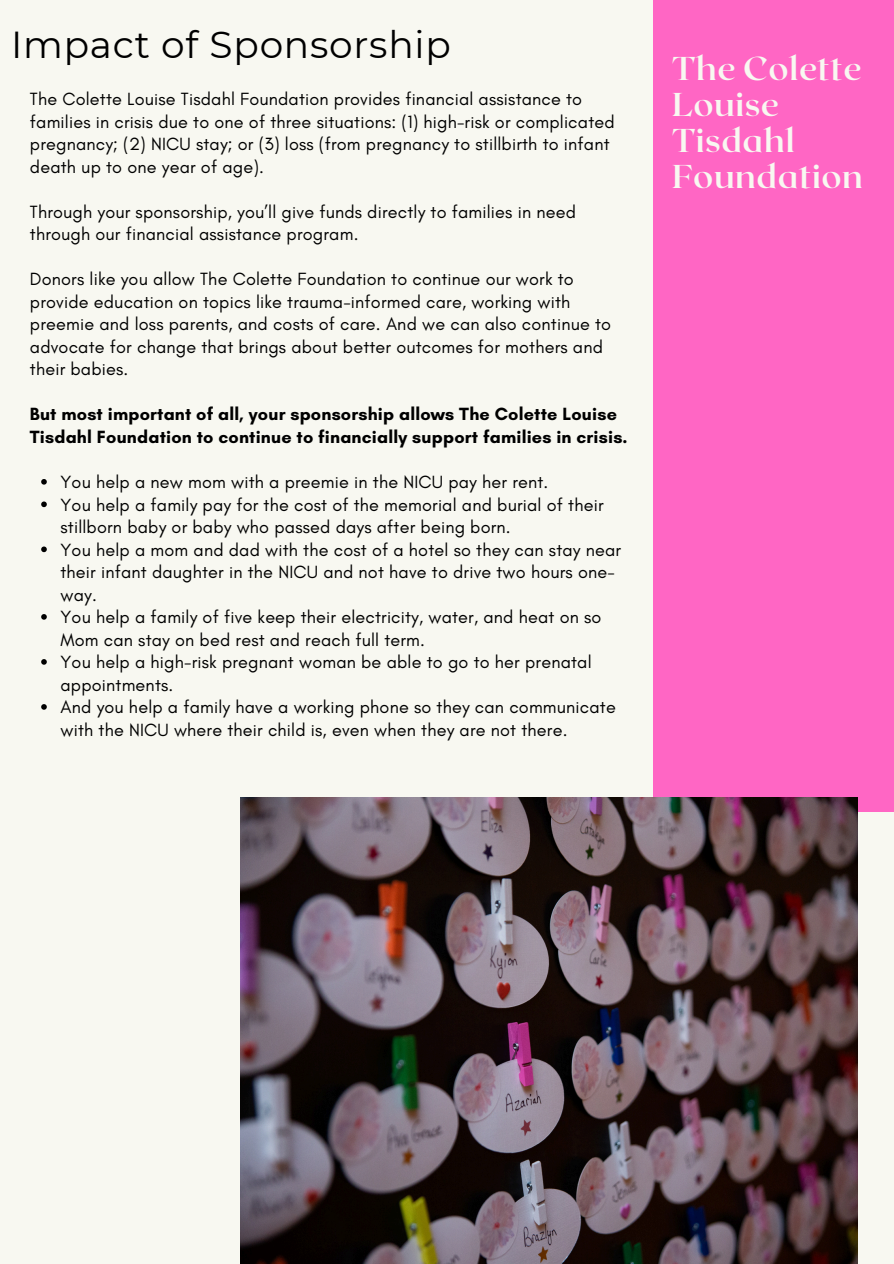
<style>
.page{position:relative;width:894px;height:1264px;background:#fff}
.page>*{position:absolute;margin:0;border:0;box-sizing:border-box;transform-origin:0 0}
.t1{font:37.5px "Montserrat";letter-spacing:.02em;color:#000}
.t2{font:700 33px/36px "Roxborough CF";letter-spacing:.015em;color:#f8f8f1}
.t3{font:18px/22.5px "Glacial Indifference";letter-spacing:.01em;color:#000}
.t4{font:700 18px/22.5px "Glacial Indifference";letter-spacing:.01em;color:#000}
</style>
<div class="page">
<div style="left:0;top:0;width:893px;height:1263px;background:#f8f8f1"></div>
<div style="left:653px;top:0;width:240px;height:811px;background:#ff66c4"></div>
<img style="left:240px;top:797px;width:617px;height:466px">
<svg style="left:41px;top:479px;width:6px;height:5px"></svg>
<svg style="left:41px;top:501px;width:6px;height:6px"></svg>
<svg style="left:41px;top:546px;width:6px;height:6px"></svg>
<svg style="left:41px;top:614px;width:6px;height:5px"></svg>
<svg style="left:41px;top:659px;width:6px;height:5px"></svg>
<svg style="left:41px;top:704px;width:6px;height:5px"></svg>
<p class="t1" style="left:11px;top:22px;width:441px">Impact of Sponsorship</p>
<h1 class="t3" style="left:30px;top:88px;width:586px">The Colette Louise Tisdahl Foundation provides financial assistance to families in crisis due to one of three situations: (1) high-risk or complicated pregnancy; (2) NICU stay; or (3) loss (from pregnancy to stillbirth to infant death up to one year of age).</h1>
<p class="t3" style="left:30px;top:200px;width:547px">Through your sponsorship, you’ll give funds directly to families in need through our financial assistance program.</p>
<p class="t3" style="left:30px;top:268px;width:582px">Donors like you allow The Colette Foundation to continue our work to provide education on topics like trauma-informed care, working with preemie and loss parents, and costs of care. And we can also continue to advocate for change that brings about better outcomes for mothers and their babies.</p>
<p class="t4" style="left:30px;top:403px;width:599px">But most important of all, your sponsorship allows The Colette Louise<br>Tisdahl Foundation to continue to financially support families in crisis.</p>
<h3 class="t3" style="left:60px;top:470px;width:489px">You help a new mom with a preemie in the NICU pay her rent.</h3>
<p class="t3" style="left:60px;top:493px;width:544px">You help a family pay for the cost of the memorial and burial of their stillborn baby or baby who passed days after being born.</p>
<p class="t3" style="left:60px;top:538px;width:562px">You help a mom and dad with the cost of a hotel so they can stay near their infant daughter in the NICU and not have to drive two hours one&shy;way.</p>
<p class="t3" style="left:60px;top:605px;width:542px">You help a family of five keep their electricity, water, and heat on so<br>Mom can stay on bed rest and reach full term.</p>
<p class="t3" style="left:60px;top:650px;width:532px">You help a high-risk pregnant woman be able to go to her prenatal appointments.</p>
<p class="t3" style="left:60px;top:695px;width:556px">And you help a family have a working phone so they can communicate with the NICU where their child is, even when they are not there.</p>
<p class="t2" style="left:672px;top:49px;width:192px">The Colette<br>Louise<br>Tisdahl<br>Foundation</p>
</div>
